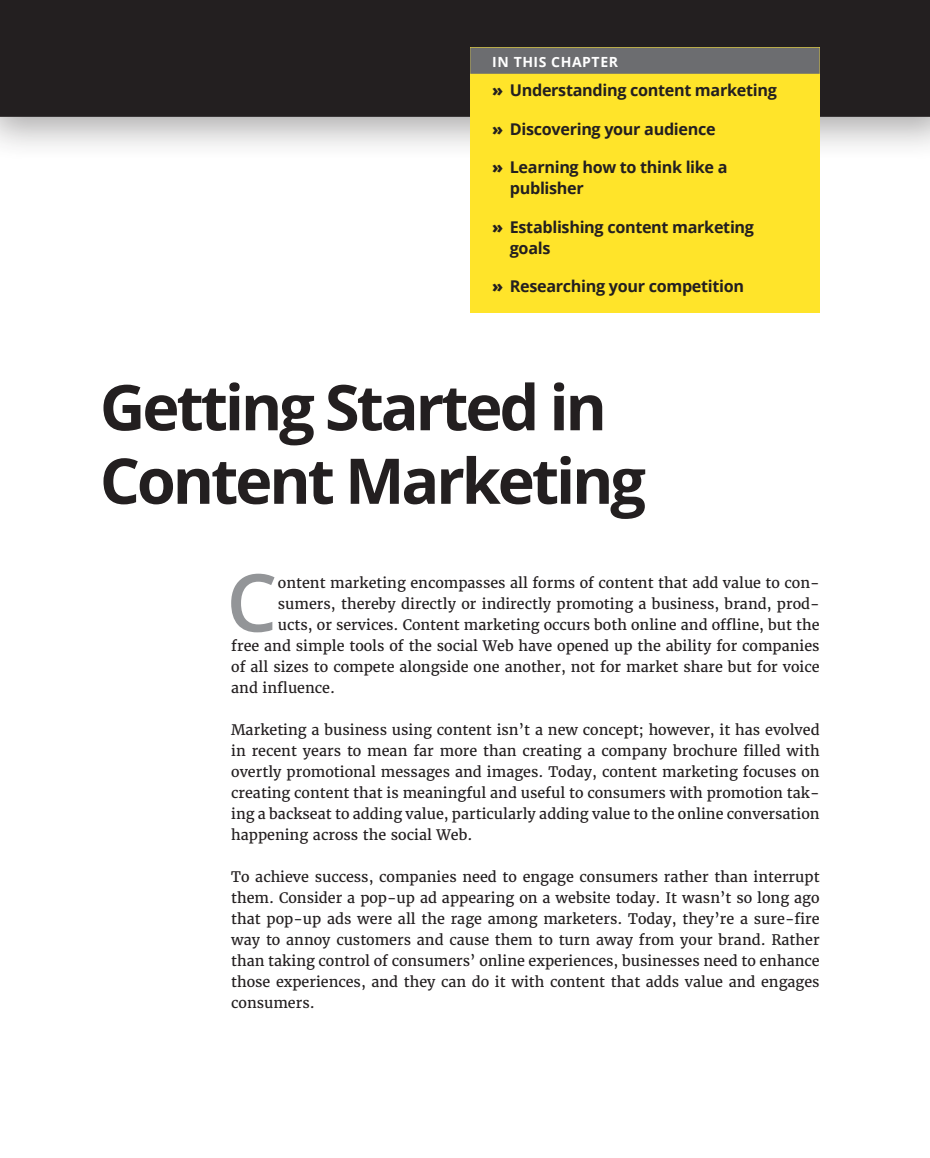
<style>
.page{position:relative;width:930px;height:1158px;background:#fff}
.page>*{position:absolute;margin:0;border:0;box-sizing:border-box;transform-origin:0 0}
.Normal_w__Drop_Cap{font:600 79.98px "Open Sans";color:#939598}
.Chap_Title{font:700 63px/73.5px "Open Sans";letter-spacing:-.05em;color:#231f20}
.t1{font:700 16.1px/21px "Open Sans";letter-spacing:-.02em;color:#231f20}
.Normal_w__Drop_Cap-2{font:14.35px/21px "Merriweather";color:#231f20;text-align:justify}
.Intro_Head{font:700 14px "Open Sans";letter-spacing:.04em;color:#fff}
.s1{font-weight:800}
</style>
<div class="page">
<div style="left:0;top:0;width:929px;height:162px;background:#231f20;opacity:.37"></div>
<div style="left:0;top:0;width:929px;height:117px;background:#231f20"></div>
<div style="left:470px;top:48px;width:349px;height:265px;background:#ffe42a"></div>
<div style="left:470px;top:48px;width:349px;height:26px;background:#6c6d70"></div>
<p class="Intro_Head" style="left:492px;top:52px;width:127px">IN THIS CHAPTER</p>
<p class="t1" style="left:492px;top:79px;width:286px"><span class="s1">»</span> Understanding content marketing</p>
<p class="t1" style="left:492px;top:118px;width:225px"><span class="s1">»</span> Discovering your audience</p>
<p class="t1" style="left:509px;top:156px;width:219px;text-indent:-18px"><span class="s1">»</span> Learning how to think like a publisher</p>
<p class="t1" style="left:509px;top:216px;width:246px;text-indent:-18px"><span class="s1">»</span> Establishing content marketing goals</p>
<p class="t1" style="left:492px;top:275px;width:253px"><span class="s1">»</span> Researching your competition</p>
<p class="Chap_Title" style="left:100px;top:369px;width:547px">Getting Started in<br>Content Marketing</p>
<p class="Normal_w__Drop_Cap" style="left:226px;top:547px;width:52px">C</p>
<p class="Normal_w__Drop_Cap-2" style="left:278px;top:572px;width:543px">ontent marketing encompasses all forms of content that add value to con-</p>
<p class="Normal_w__Drop_Cap-2" style="left:278px;top:593px;width:543px">sumers, thereby directly or indirectly promoting a business, brand, prod-</p>
<p class="Normal_w__Drop_Cap-2" style="left:278px;top:614px;width:543px">ucts, or services. Content marketing occurs both online and offline, but the</p>
<p class="Normal_w__Drop_Cap-2" style="left:231px;top:635px;width:590px">free and simple tools of the social Web have opened up the ability for companies</p>
<p class="Normal_w__Drop_Cap-2" style="left:231px;top:656px;width:590px">of all sizes to compete alongside one another, not for market share but for voice</p>
<p class="Normal_w__Drop_Cap-2" style="left:231px;top:677px;width:105px">and influence.</p>
<p class="Normal_w__Drop_Cap-2" style="left:231px;top:719px;width:590px">Marketing a business using content isn’t a new concept; however, it has evolved in recent years to mean far more than creating a company brochure filled with overtly promotional messages and images. Today, content marketing focuses on creating content that is meaningful and useful to consumers with promotion tak&shy;ing a backseat to adding value, particularly adding value to the online conversation happening across the social Web.</p>
<p class="Normal_w__Drop_Cap-2" style="left:231px;top:866px;width:590px">To achieve success, companies need to engage consumers rather than interrupt them. Consider a pop-up ad appearing on a website today. It wasn’t so long ago that pop-up ads were all the rage among marketers. Today, they’re a sure-fire way to annoy customers and cause them to turn away from your brand. Rather than taking control of consumers’ online experiences, businesses need to enhance those experiences, and they can do it with content that adds value and engages consumers.</p>
</div>
